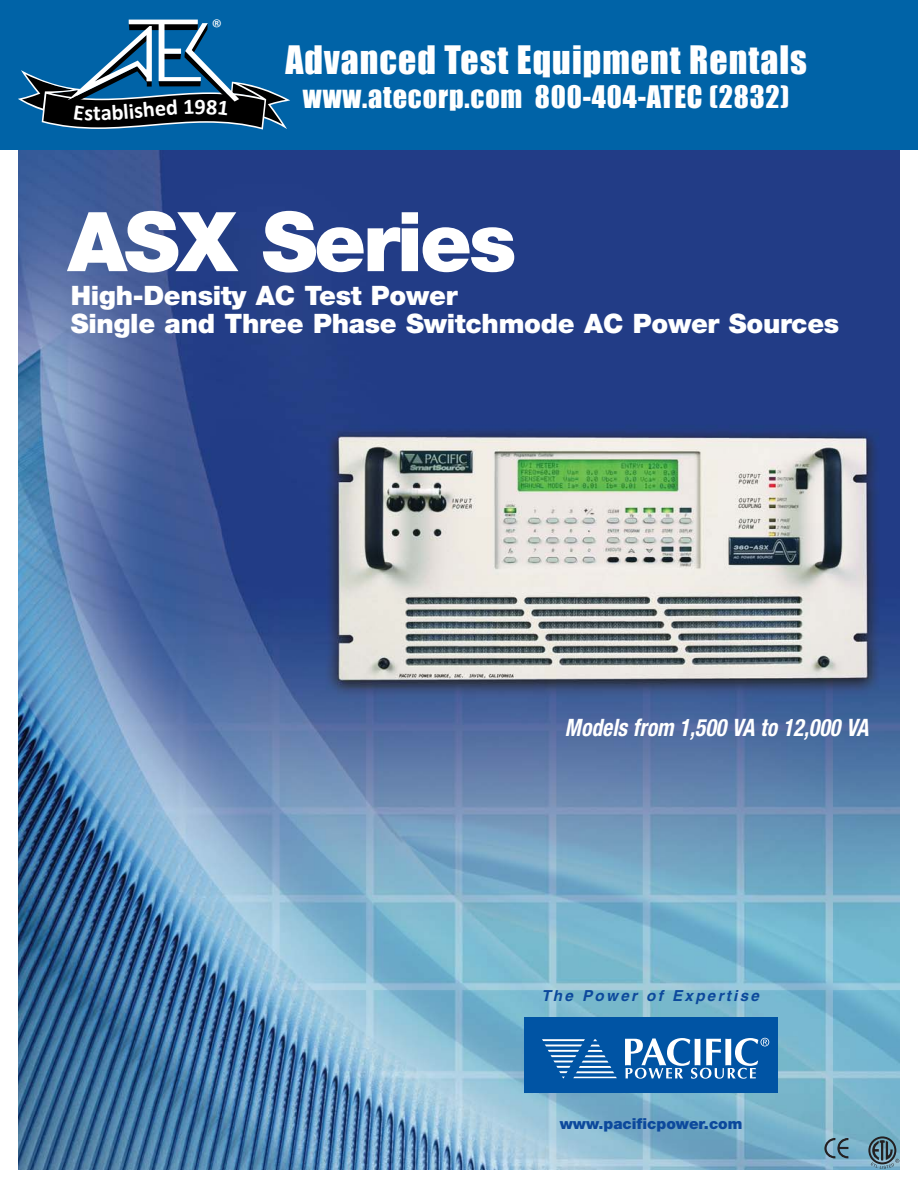
<style>
.page{position:relative;width:918px;height:1188px;background:#fff}
.page>*{position:absolute;margin:0;border:0;box-sizing:border-box;transform-origin:0 0}
.t1{font:900 82.5px "Helvetica Neue";letter-spacing:-.035em;color:#fff}
.t2{font:36px "Impact";letter-spacing:.03em;color:#fff}
.t3{font:28.5px "Impact";letter-spacing:.03em;color:#fff}
.t4{font:900 26.85px/28.7px "Helvetica Neue";letter-spacing:-.01em;color:#fff}
.t5{font:italic 700 condensed 24px "Helvetica Neue";letter-spacing:-.015em;color:#fff;scale:.9 1}
.t6{font:700 22.2px "Calibri";color:#fff}
.t7{font:21.3px "Calibri";color:#fff}
.t8{font:900 15.15px "Helvetica Neue";color:#0c499c}
.t9{font:italic 700 15.15px "Helvetica";color:#0c499c}
</style>
<div class="page">
<img style="left:18px;top:150px;width:882px;height:1020px">
<div style="left:524px;top:1018px;width:253px;height:75px;background:#0054a4"></div>
<hr style="left:573px;top:1039px;width:44px;height:2px;background:#fff">
<hr style="left:573px;top:1077px;width:44px;height:1px;background:#fff">
<hr style="left:573px;top:1071px;width:44px;height:2px;background:#fff">
<hr style="left:573px;top:1055px;width:44px;height:2px;background:#fff">
<hr style="left:573px;top:1061px;width:44px;height:2px;background:#fff">
<hr style="left:573px;top:1050px;width:44px;height:2px;background:#fff">
<hr style="left:573px;top:1045px;width:44px;height:2px;background:#fff">
<hr style="left:573px;top:1066px;width:44px;height:2px;background:#fff">
<hr style="left:542px;top:1077px;width:43px;height:1px;background:#fff">
<hr style="left:542px;top:1039px;width:43px;height:2px;background:#fff">
<hr style="left:542px;top:1045px;width:43px;height:1px;background:#fff">
<hr style="left:542px;top:1061px;width:43px;height:1px;background:#fff">
<hr style="left:542px;top:1055px;width:43px;height:2px;background:#fff">
<hr style="left:542px;top:1066px;width:43px;height:2px;background:#fff">
<hr style="left:542px;top:1071px;width:43px;height:2px;background:#fff">
<hr style="left:542px;top:1050px;width:43px;height:2px;background:#fff">
<svg style="left:625px;top:1038px;width:144px;height:41px"></svg>
<div style="left:868px;top:1136px;width:28px;height:28px;border:2px solid #231f20;border-radius:50%"></div>
<svg style="left:871px;top:1140px;width:28px;height:29px"></svg>
<svg style="left:824px;top:1138px;width:25px;height:21px"></svg>
<div style="left:0;top:0;width:918px;height:150px;background:#0063a7"></div>
<svg style="left:18px;top:20px;width:272px;height:110px"></svg>
<p class="t7" style="left:211px;top:14px;width:12px">®</p>
<p class="t6" style="left:93px;top:99px;width:9px">t</p>
<p class="t6" style="left:122px;top:98px;width:44px;rotate:-5deg">lishe</p>
<p class="t6" style="left:195px;top:92px;width:13px">9</p>
<h2 class="t2" style="left:285px;top:32px;width:523px">Advanced Test Equipment Rentals</h2>
<p class="t3" style="left:303px;top:75px;width:488px">www.atecorp.com 800-404-ATEC (2832)</p>
<h1 class="t1" style="left:68px;top:212px;width:450px">ASX Series</h1>
<p class="t4" style="left:71px;top:283px;width:770px">High-Density AC Test Power<br>Single and Three Phase Switchmode AC Power Sources</p>
<p class="t5" style="left:565px;top:719px;width:339px">Models from 1,500 VA to 12,000 VA</p>
<p class="t9" style="left:541px;top:990px;width:222px">The Power of Expertise</p>
<p class="t8" style="left:560px;top:1119px;width:184px">www.pacificpower.com</p>
</div>
